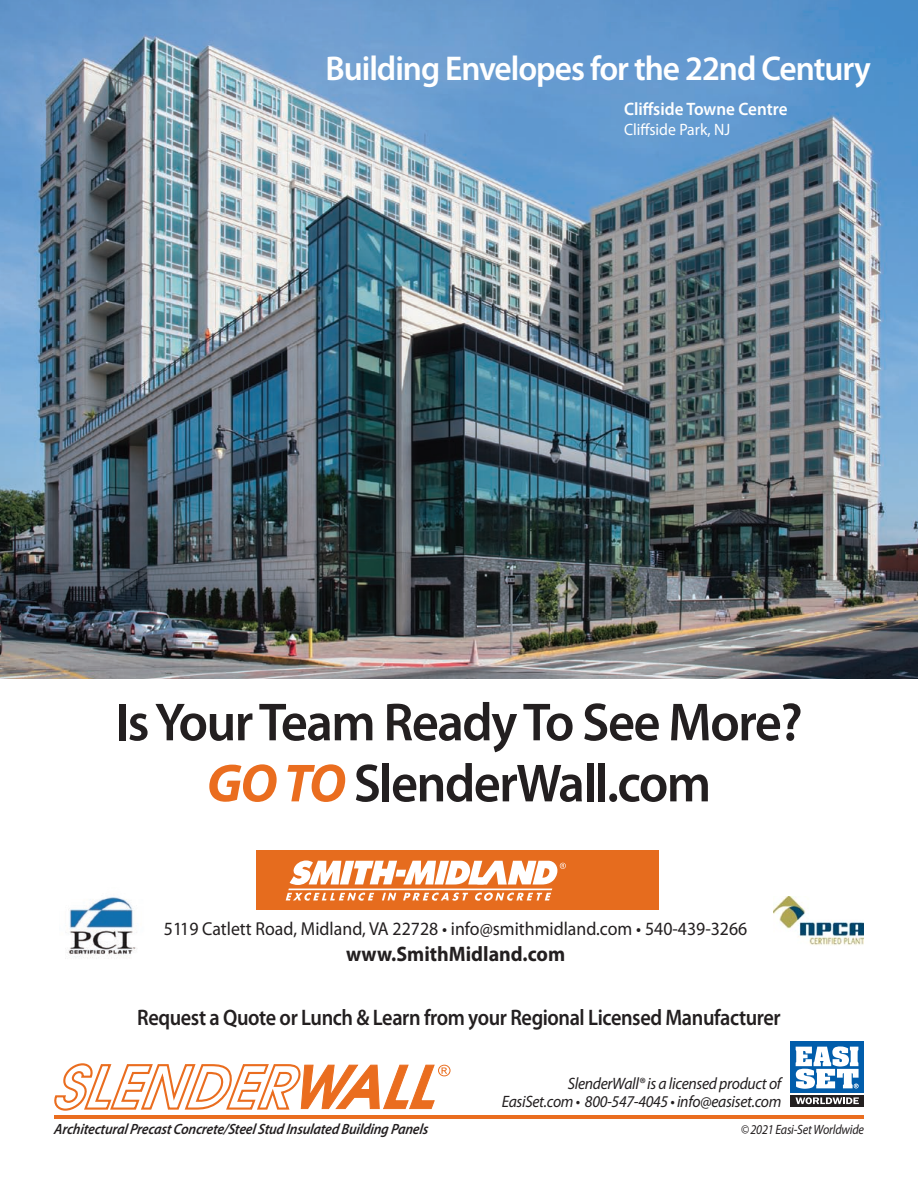
<style>
.page{position:relative;width:918px;height:1188px;background:#fff}
.page>*{position:absolute;margin:0;border:0;box-sizing:border-box;transform-origin:0 0}
.t1{font:600 54px "Myriad Pro";letter-spacing:-.03em;color:#231f20}
.t2{font:600 34.5px "Myriad Pro";letter-spacing:-.03em;color:#fff}
.t3{font:600 22.5px "Myriad Pro";letter-spacing:-.02em;color:#231f20;scale:.9 1}
.t4{font:700 21px "Myriad Pro";color:#231f20;scale:.95 1}
.t5{font:18.75px "Myriad Pro";color:#231f20;scale:.95 1}
.t6{font:600 18px "Myriad Pro";color:#fff;scale:.95 1}
.t7{font:italic 16.5px "Myriad Pro";letter-spacing:-.02em;color:#231f20;scale:.95 1}
.t8{font:16.5px "Myriad Pro";color:#fff;scale:.95 1}
.t9{font:italic 600 14.85px "Myriad Pro";color:#231f20;scale:.93 1}
.t10{font:italic 13.5px "Myriad Pro";letter-spacing:-.02em;color:#231f20;scale:.9 1}
.s1{font-weight:700;font-style:italic;color:#ea6d1f}
</style>
<div class="page">
<div style="left:791px;top:1042px;width:73px;height:51px;background:#015dab"></div>
<svg style="left:796px;top:1046px;width:63px;height:43px"></svg>
<div style="left:791px;top:1095px;width:73px;height:12px;background:#231f20"></div>
<svg style="left:796px;top:1097px;width:63px;height:7px"></svg>
<img style="left:0;top:0;width:918px;height:679px">
<svg style="left:54px;top:1063px;width:397px;height:48px"></svg>
<hr style="left:54px;top:1115px;width:810px;height:4px;background:#ea6d1f">
<img style="left:65px;top:897px;width:72px;height:62px">
<div style="left:256px;top:850px;width:403px;height:60px;background:#e66c1e"></div>
<svg style="left:286px;top:893px;width:88px;height:8px"></svg>
<svg style="left:382px;top:893px;width:14px;height:7px"></svg>
<svg style="left:403px;top:893px;width:65px;height:8px"></svg>
<svg style="left:475px;top:893px;width:76px;height:8px"></svg>
<hr style="left:288px;top:889px;width:264px;height:1px;background:#fff">
<svg style="left:290px;top:861px;width:276px;height:24px"></svg>
<img style="left:773px;top:896px;width:90px;height:49px">
<p class="t2" style="left:326px;top:46px;width:547px">Building Envelopes for the 22nd Century</p>
<p class="t6" style="left:624px;top:98px;width:174px">Cliffside Towne Centre</p>
<p class="t8" style="left:624px;top:119px;width:113px">Cliffside Park, NJ</p>
<p class="t1" style="left:115px;top:688px;width:689px">Is Your Team Ready To See More?</p>
<p class="t1" style="left:207px;top:749px;width:506px"><span class="s1">GO TO</span> SlenderWall.com</p>
<p class="t5" style="left:164px;top:917px;width:616px">5119 Catlett Road, Midland, VA 22728 • info@smithmidland.com • 540-439-3266</p>
<p class="t4" style="left:346px;top:940px;width:232px">www.SmithMidland.com</p>
<p class="t3" style="left:137px;top:1003px;width:717px">Request a Quote or Lunch &amp; Learn from your Regional Licensed Manufacturer</p>
<p class="t9" style="left:54px;top:1120px;width:406px">A rchitecturalPrecast Concrete/SteelStud Insulated Building Panels</p>
<p class="t7" style="left:568px;top:1073px;width:226px">SlenderWall® is a licensed product of</p>
<p class="t7" style="left:502px;top:1091px;width:296px">EasiSet.com • 800-547-4045 • info@easiset.com</p>
<p class="t10" style="left:741px;top:1121px;width:139px">© 2021 Easi-Set Worldwide</p>
</div>
